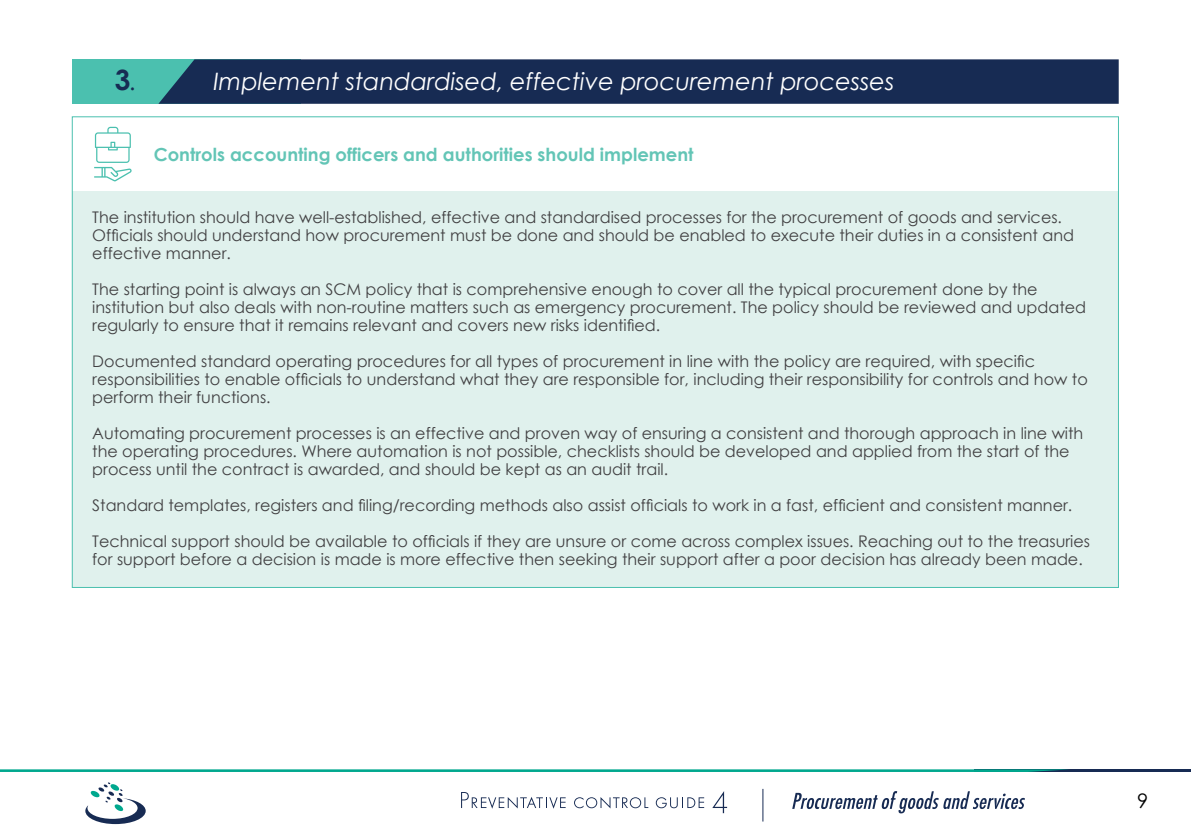
<style>
.page{position:relative;width:1191px;height:840px;background:#fff}
.page>*{position:absolute;margin:0;border:0;box-sizing:border-box;transform-origin:0 0}
.t1{font:700 28px "Century Gothic";color:#172b53}
.t2{font:italic 24px "Century Gothic";color:#fff}
.t3{font:20px "Century Gothic";color:#000}
.t4{font:700 18px "Century Gothic";color:#63c5b6}
.t5{font:16px/18px "Century Gothic";color:#414042}
.s1{font-weight:400;font-style:italic;font-size:24px}
</style>
<div class="page">
<svg style="left:792px;top:791px;width:233px;height:22px"></svg>
<svg style="left:461px;top:792px;width:104px;height:16px"></svg>
<svg style="left:574px;top:797px;width:74px;height:11px"></svg>
<svg style="left:656px;top:797px;width:48px;height:10px"></svg>
<svg style="left:712px;top:791px;width:15px;height:21px"></svg>
<hr style="left:974px;top:769px;width:217px;height:2px;background:#172b53">
<svg style="left:0;top:769px;width:1069px;height:2px;background:#2ab29f"></svg>
<svg style="left:85px;top:782px;width:61px;height:41px"></svg>
<hr style="left:762px;top:788px;width:1px;height:33px;background:#172b53">
<div style="left:73px;top:191px;width:1045px;height:396px;background:#e0f1ed"></div>
<svg style="left:94px;top:127px;width:38px;height:54px"></svg>
<div style="left:72px;top:59px;width:229px;height:45px;background:#4bc0af"></div>
<div style="left:158px;top:59px;width:960px;height:45px;background:#172b53"></div>
<h1 class="t1" style="left:115px;top:62px;width:24px">3<span class="s1">.</span></h1>
<h2 class="t2" style="left:213px;top:67px;width:682px">Implement standardised, effective procurement processes</h2>
<p class="t4" style="left:154px;top:143px;width:541px">Controls accounting officers and authorities should implement</p>
<p class="t5" style="left:92px;top:208px;width:983px">The institution should have well-established, effective and standardised processes for the procurement of goods and services.<br>Officials should understand how procurement must be done and should be enabled to execute their duties in a consistent and effective manner.</p>
<p class="t5" style="left:92px;top:280px;width:995px">The starting point is always an SCM policy that is comprehensive enough to cover all the typical procurement done by the institution but also deals with non-routine matters such as emergency procurement. The policy should be reviewed and updated regularly to ensure that it remains relevant and covers new risks identified.</p>
<p class="t5" style="left:92px;top:352px;width:997px">Documented standard operating procedures for all types of procurement in line with the policy are required, with specific responsibilities to enable officials to understand what they are responsible for, including their responsibility for controls and how to perform their functions.</p>
<p class="t5" style="left:92px;top:424px;width:992px">Automating procurement processes is an effective and proven way of ensuring a consistent and thorough approach in line with the operating procedures. Where automation is not possible, checklists should be developed and applied from the start of the process until the contract is awarded, and should be kept as an audit trail.</p>
<p class="t5" style="left:92px;top:496px;width:981px">Standard templates, registers and filing/recording methods also assist officials to work in a fast, efficient and consistent manner.</p>
<p class="t5" style="left:92px;top:532px;width:999px">Technical support should be available to officials if they are unsure or come across complex issues. Reaching out to the treasuries for support before a decision is made is more effective then seeking their support after a poor decision has already been made.</p>
<p class="t3" style="left:1137px;top:786px;width:13px">9</p>
</div>
